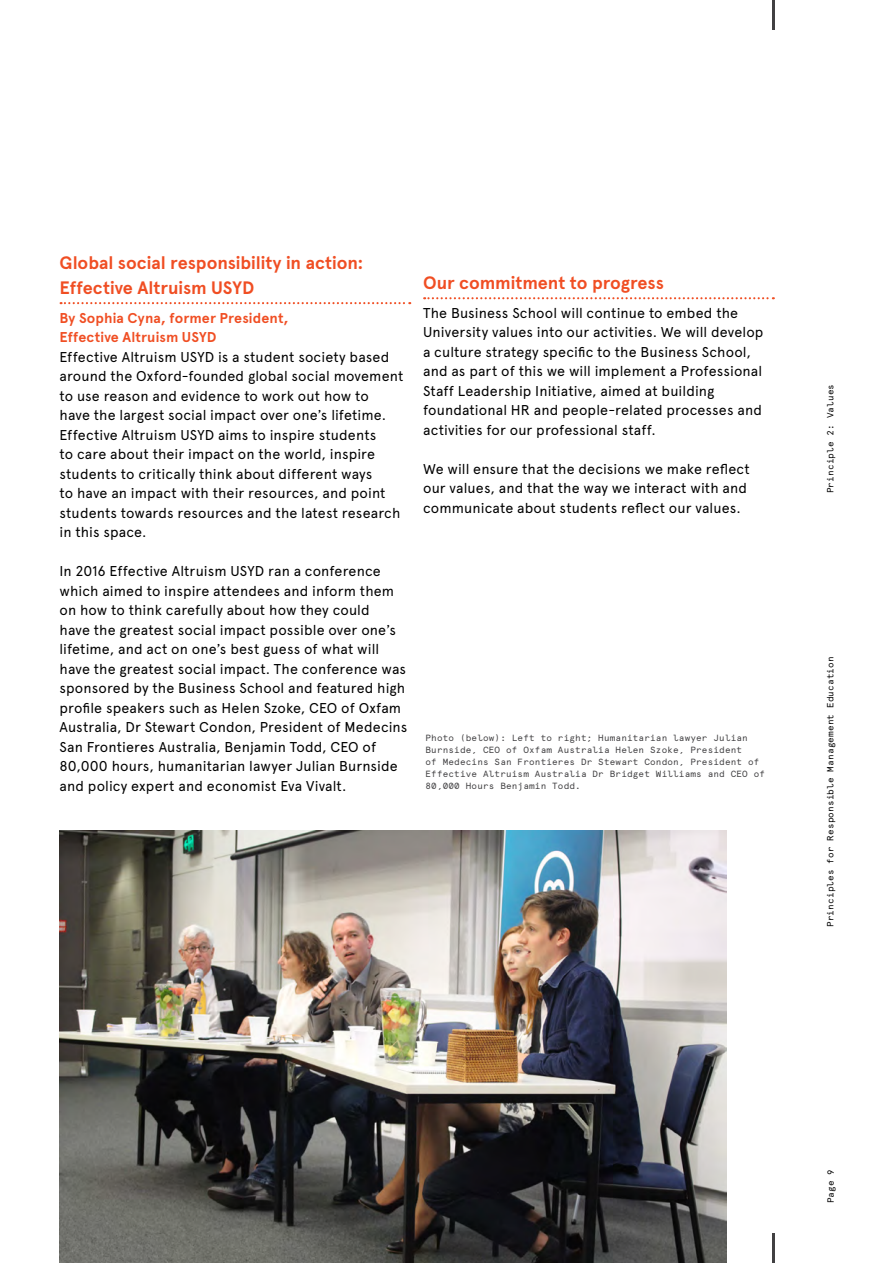
<style>
.page{position:relative;width:893px;height:1263px;background:#fff}
.page>*{position:absolute;margin:0;border:0;box-sizing:border-box;transform-origin:0 0}
.Body_Heading_with_Li{font:700 18px/24.3px "Apercu Pro";letter-spacing:-.005em;color:#f04e23}
.Body_Text_-_9_5_13pt{font:14.25px/19.5px "Apercu Pro";letter-spacing:.01em;color:#000}
.Body_Heading_-_9_5_1{font:700 14.25px/19.5px "Apercu Pro";letter-spacing:.01em;color:#f04e23}
.t1{font:9px/12px "Apercu Pro Mono";letter-spacing:.02em;color:#414042}
.t2{font:9px "Apercu Pro Mono";letter-spacing:.02em;color:#000}
</style>
<div class="page">
<svg style="left:61px;top:302px;width:349px;height:2px"></svg>
<svg style="left:424px;top:297px;width:350px;height:2px"></svg>
<img style="left:60px;top:831px;width:666px;height:432px">
<hr style="left:773px;top:1233px;width:2px;height:30px;background:#414042">
<hr style="left:773px;top:0;width:2px;height:30px;background:#414042">
<p class="Body_Heading_with_Li" style="left:60px;top:250px;width:306px">Global social responsibility in action:<br>Effective Altruism USYD</p>
<p class="Body_Heading_-_9_5_1" style="left:60px;top:308px;width:231px">By Sophia Cyna, former President,<br>Effective Altruism USYD</p>
<p class="Body_Text_-_9_5_13pt" style="left:60px;top:346px;width:345px">Effective Altruism USYD is a student society based around the Oxford-founded global social movement to use reason and evidence to work out how to<br>have the largest social impact over one’s lifetime.<br>Effective Altruism USYD aims to inspire students<br>to care about their impact on the world, inspire students to critically think about different ways<br>to have an impact with their resources, and point students towards resources and the latest research in this space.</p>
<p class="Body_Text_-_9_5_13pt" style="left:60px;top:561px;width:349px">In 2016 Effective Altruism USYD ran a conference which aimed to inspire attendees and inform them on how to think carefully about how they could<br>have the greatest social impact possible over one’s lifetime, and act on one’s best guess of what will have the greatest social impact. The conference was sponsored by the Business School and featured high profile speakers such as Helen Szoke, CEO of Oxfam Australia, Dr Stewart Condon, President of Medecins San Frontieres Australia, Benjamin Todd, CEO of 80,000 hours, humanitarian lawyer Julian Burnside and policy expert and economist Eva Vivalt.</p>
<p class="Body_Heading_with_Li" style="left:423px;top:270px;width:242px">Our commitment to progress</p>
<p class="Body_Text_-_9_5_13pt" style="left:423px;top:302px;width:342px">The Business School will continue to embed the University values into our activities. We will develop a culture strategy specific to the Business School, and as part of this we will implement a Professional Staff Leadership Initiative, aimed at building foundational HR and people-related processes and activities for our professional staff.</p>
<p class="Body_Text_-_9_5_13pt" style="left:423px;top:458px;width:328px">We will ensure that the decisions we make reflect our values, and that the way we interact with and communicate about students reflect our values.</p>
<p class="t1" style="left:425px;top:731px;width:341px">Photo (below): Left to right; Humanitarian lawyer Julian Burnside, CEO of Oxfam Australia Helen Szoke, President<br>of Medecins San Frontieres Dr Stewart Condon, President of Effective Altruism Australia Dr Bridget Williams and CEO of 80,000 Hours Benjamin Todd.</p>
<p class="t2" style="left:823px;top:493px;width:111px;rotate:-90deg">Principle 2: Values</p>
<p class="t2" style="left:823px;top:927px;width:272px;rotate:-90deg">Principles for Responsible Management Education</p>
<p class="t2" style="left:824px;top:1203px;width:36px;rotate:-90deg">Page 9</p>
</div>
